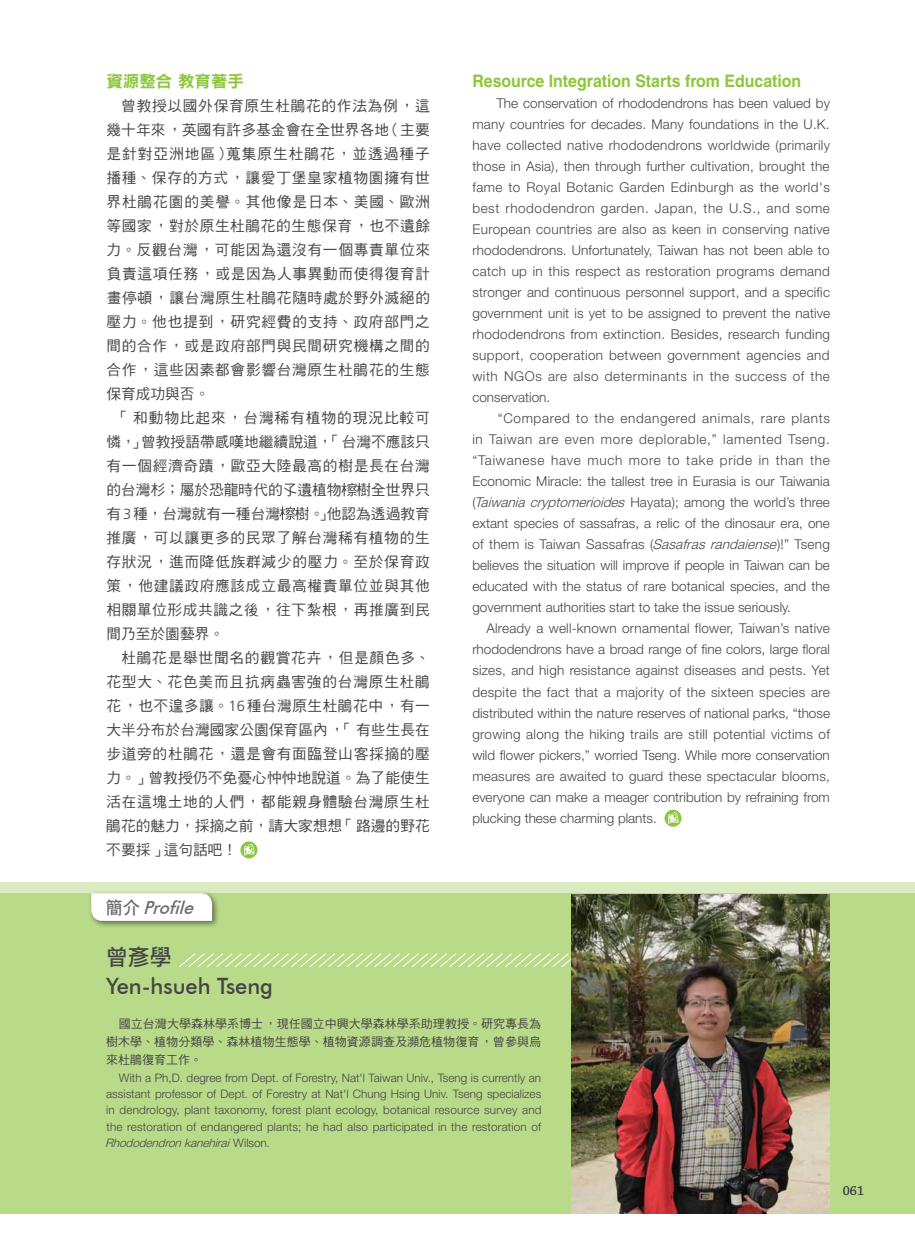
<style>
.page{position:relative;width:915px;height:1255px;background:#fff}
.page>*{position:absolute;margin:0;border:0;box-sizing:border-box;transform-origin:0 0}
.t1{font:500 22.5px "Futura BT";color:#454547}
.t2{font:22.5px "DF Hei Std W7";color:#454547}
.t3{font:italic 500 18px "Futura BT";color:#6d6e71}
.t4{font:700 17.25px "Helvetica";color:#8dc63e;scale:.92 1}
.t5{font:16.5px "DF Hei Std W9";color:#8dc63e}
.t6{font:14.7px "DF Hei Std W5";letter-spacing:.045em;color:#454547}
.t7{font:14.7px "DF Hei Std W5";color:#454547}
.t8{font:14.7px "DF Hei Std W5";letter-spacing:.005em;color:#454547}
.t9{font:14.7px "DF Hei Std W5";letter-spacing:.065em;color:#454547}
.t10{font:300 13.5px/21px "Helvetica Neue LT Std";color:#454547;text-align:justify}
.t11{font:13.5px "Chaparral Pro";color:#454547}
.t12{font:12px/18px "DF Hei Std W5";letter-spacing:.005em;color:#454547;text-align:justify}
.t13{font:300 11.7px/16.2px "Helvetica Neue LT Std";letter-spacing:.01em;color:#454547;text-align:justify}
.s1{font-family:"Frutiger LT Std";font-weight:300}
.s2{font-style:italic}
.s3{font-family:"DF Hei Std W7";font-weight:400;font-style:normal}
</style>
<div class="page">
<div style="left:0;top:882px;width:914px;height:330px;background:#daebc1"></div>
<div style="left:0;top:893px;width:914px;height:320px;background:#b9da89"></div>
<svg style="left:179px;top:953px;width:392px;height:15px"></svg>
<div style="left:88px;top:889px;width:132px;height:39px;background:#000;opacity:.5"></div>
<div style="left:91px;top:893px;width:121px;height:27px;background:#fff"></div>
<svg style="left:240px;top:841px;width:17px;height:17px"></svg>
<svg style="left:244px;top:843px;width:10px;height:12px"></svg>
<svg style="left:664px;top:809px;width:17px;height:17px"></svg>
<svg style="left:667px;top:812px;width:11px;height:11px"></svg>
<svg style="left:341px;top:483px;width:16px;height:13px"></svg>
<svg style="left:279px;top:506px;width:16px;height:14px"></svg>
<img style="left:571px;top:894px;width:258px;height:319px">
<p class="t5" style="left:106px;top:72px;width:139px">資源整合教育著手</p>
<p class="t6" style="left:121px;top:97px;width:310px">曾教授以國外保育原生杜鵑花的作法為例，這</p>
<p class="t8" style="left:106px;top:121px;width:325px">幾十年來，英國有許多基金會在全世界各地（主要</p>
<p class="t9" style="left:106px;top:145px;width:325px">是針對亞洲地區）蒐集原生杜鵑花，並透過種子</p>
<p class="t6" style="left:106px;top:169px;width:325px">播種、保存的方式，讓愛丁堡皇家植物園擁有世</p>
<p class="t6" style="left:106px;top:193px;width:325px">界杜鵑花園的美譽。其他像是日本、美國、歐洲</p>
<p class="t6" style="left:106px;top:217px;width:325px">等國家，對於原生杜鵑花的生態保育，也不遺餘</p>
<p class="t6" style="left:107px;top:241px;width:325px">力。反觀台灣，可能因為還沒有一個專責單位來</p>
<p class="t6" style="left:107px;top:265px;width:325px">負責這項任務，或是因為人事異動而使得復育計</p>
<p class="t6" style="left:107px;top:289px;width:325px">畫停頓，讓台灣原生杜鵑花隨時處於野外滅絕的</p>
<p class="t6" style="left:107px;top:313px;width:325px">壓力。他也提到，研究經費的支持、政府部門之</p>
<p class="t6" style="left:106px;top:337px;width:325px">間的合作，或是政府部門與民間研究機構之間的</p>
<p class="t6" style="left:106px;top:361px;width:325px">合作，這些因素都會影響台灣原生杜鵑花的生態</p>
<p class="t6" style="left:106px;top:385px;width:104px">保育成功與否。</p>
<p class="t6" style="left:114px;top:409px;width:317px">「和動物比起來，台灣稀有植物的現況比較可</p>
<p class="t7" style="left:106px;top:433px;width:325px">憐，」曾教授語帶感嘆地繼續說道，「台灣不應該只</p>
<p class="t6" style="left:106px;top:457px;width:325px">有一個經濟奇蹟，歐亞大陸最高的樹是長在台灣</p>
<p class="t7" style="left:106px;top:481px;width:325px">的台灣杉；屬於恐龍時代的孓遺植物 樹全世界只</p>
<p class="t7" style="left:106px;top:505px;width:325px">有<span class="s1">3</span>種，台灣就有一種台灣 樹。」他認為透過教育</p>
<p class="t6" style="left:106px;top:529px;width:325px">推廣，可以讓更多的民眾了解台灣稀有植物的生</p>
<p class="t6" style="left:106px;top:553px;width:325px">存狀況，進而降低族群減少的壓力。至於保育政</p>
<p class="t6" style="left:106px;top:577px;width:325px">策，他建議政府應該成立最高權責單位並與其他</p>
<p class="t6" style="left:106px;top:601px;width:325px">相關單位形成共識之後，往下紮根，再推廣到民</p>
<p class="t7" style="left:106px;top:625px;width:119px">間乃至於園藝界。</p>
<p class="t6" style="left:121px;top:649px;width:310px">杜鵑花是舉世聞名的觀賞花卉，但是顏色多、</p>
<p class="t6" style="left:106px;top:673px;width:325px">花型大、花色美而且抗病蟲害強的台灣原生杜鵑</p>
<p class="t6" style="left:106px;top:697px;width:325px">花，也不遑多讓。<span class="s1">16</span>種台灣原生杜鵑花中，有一</p>
<p class="t8" style="left:106px;top:721px;width:325px">大半分布於台灣國家公園保育區內，「有些生長在</p>
<p class="t6" style="left:106px;top:745px;width:325px">步道旁的杜鵑花，還是會有面臨登山客採摘的壓</p>
<p class="t8" style="left:106px;top:769px;width:325px">力。」曾教授仍不免憂心忡忡地說道。為了能使生</p>
<p class="t6" style="left:106px;top:793px;width:325px">活在這塊土地的人們，都能親身體驗台灣原生杜</p>
<p class="t7" style="left:106px;top:817px;width:325px">鵑花的魅力，採摘之前，請大家想想「路邊的野花</p>
<p class="t6" style="left:106px;top:841px;width:132px">不要採」這句話吧！</p>
<p class="t4" style="left:472px;top:71px;width:359px">Resource Integration Starts from Education</p>
<p class="t10" style="left:472px;top:93px;width:359px;text-indent:24px">The conservation of rhododendrons has been valued by many countries for decades. Many foundations in the U.K. have collected native rhododendrons worldwide (primarily those in Asia), then through further cultivation, brought the fame to Royal Botanic Garden Edinburgh as the world's best rhododendron garden. Japan, the U.S., and some European countries are also as keen in conserving native rhododendrons. Unfortunately, Taiwan has not been able to catch up in this respect as restoration programs demand stronger and continuous personnel support, and a specific government unit is yet to be assigned to prevent the native rhododendrons from extinction. Besides, research funding support, cooperation between government agencies and with NGOs are also determinants in the success of the conservation.</p>
<p class="t10" style="left:472px;top:408px;width:359px;text-indent:25px">“Compared to the endangered animals, rare plants in Taiwan are even more deplorable,” lamented Tseng. “Taiwanese have much more to take pride in than the Economic Miracle: the tallest tree in Eurasia is our Taiwania (<span class="s2">Taiwania cryptomerioides</span> Hayata); among the world’s three extant species of sassafras, a relic of the dinosaur era, one of them is Taiwan Sassafras (<span class="s2">Sasafras randaiense</span>)!” Tseng believes the situation will improve if people in Taiwan can be educated with the status of rare botanical species, and the government authorities start to take the issue seriously.</p>
<p class="t10" style="left:472px;top:618px;width:359px;text-indent:14px">Already a well-known ornamental flower, Taiwan’s native rhododendrons have a broad range of fine colors, large floral sizes, and high resistance against diseases and pests. Yet despite the fact that a majority of the sixteen species are distributed within the nature reserves of national parks, “those growing along the hiking trails are still potential victims of wild flower pickers,” worried Tseng. While more conservation measures are awaited to guard these spectacular blooms, everyone can make a meager contribution by refraining from plucking these charming plants.</p>
<h2 class="t3" style="left:105px;top:896px;width:95px"><span class="s3">簡介</span> Profile</h2>
<h1 class="t2" style="left:106px;top:945px;width:67px">曾彥學</h1>
<h1 class="t1" style="left:106px;top:972px;width:168px">Yen-hsueh Tseng</h1>
<p class="t12" style="left:106px;top:1014px;width:436px;text-indent:13px">國立台灣大學森林學系博士，現任國立中興大學森林學系助理教授。研究專長為樹木學、植物分類學、森林植物生態學、植物資源調查及瀕危植物復育，曾參與烏來杜鵑復育工作。</p>
<p class="t13" style="left:105px;top:1069px;width:438px;text-indent:14px">With a Ph,D. degree from Dept. of Forestry, Nat'l Taiwan Univ., Tseng is currently an assistant professor of Dept. of Forestry at Nat'l Chung Hsing Univ. Tseng specializes in dendrology, plant taxonomy, forest plant ecology, botanical resource survey and the restoration of endangered plants; he had also participated in the restoration of <span class="s2">Rhododendron kanehirai</span> W i l s o n .</p>
<p class="t11" style="left:842px;top:1183px;width:23px">061</p>
</div>
